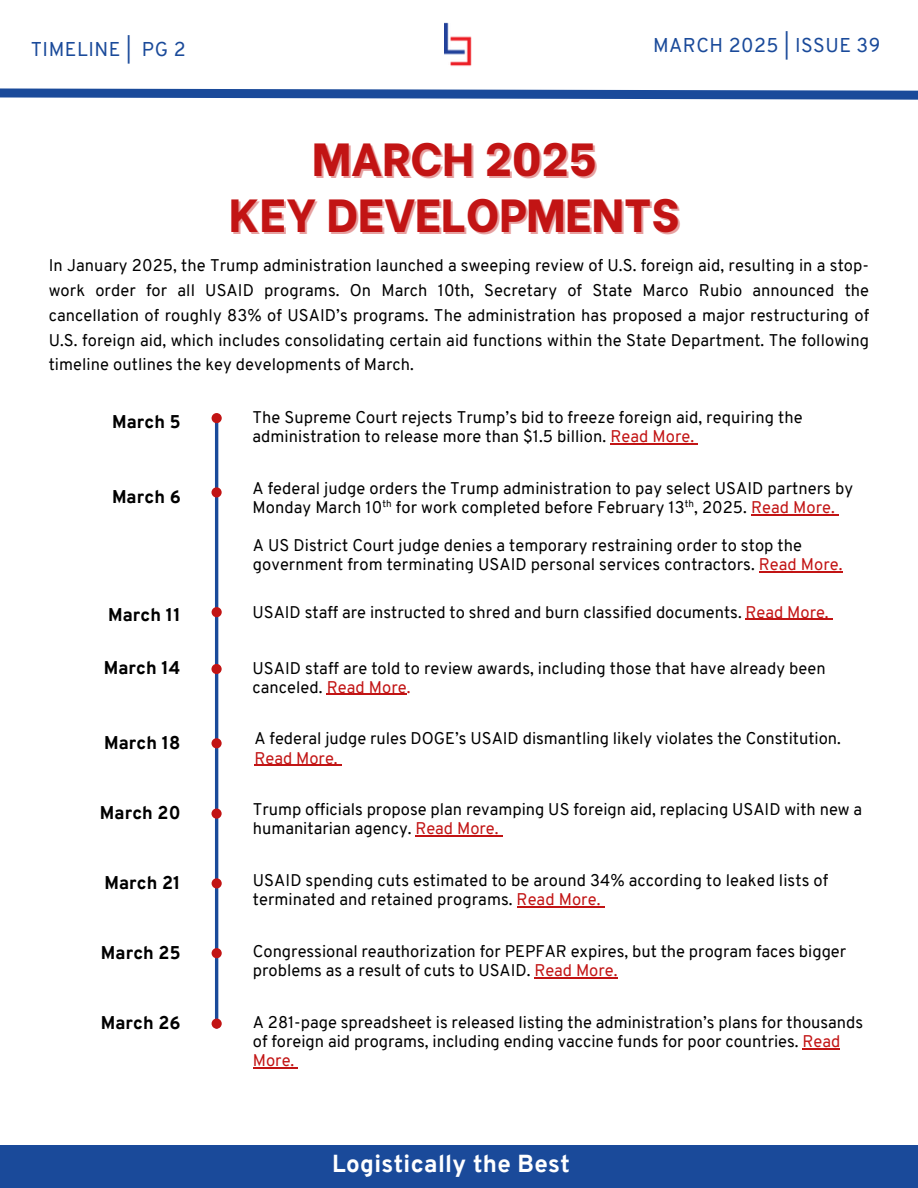
<style>
.page{position:relative;width:918px;height:1188px;background:#fff}
.page>*{position:absolute;margin:0;border:0;box-sizing:border-box;transform-origin:0 0}
.t1{font:800 46.2px "Be Vietnam";color:#c21414}
.t2{font:800 24px "Overpass";letter-spacing:.015em;color:#fff}
.t3{font:19.5px "Overpass";letter-spacing:.025em;color:#1a4a9a}
.t4{font:800 18px "Overpass";letter-spacing:.005em;color:#000}
.t5{font:16.5px/19.2px "Overpass";letter-spacing:.005em;color:#000}
.t6{font:9.9px "Overpass";color:#000}
.s1{color:#c21414}
</style>
<div class="page">
<img style="left:445px;top:22px;width:27px;height:44px">
<svg style="left:0;top:88px;width:918px;height:12px"></svg>
<div style="left:0;top:1145px;width:918px;height:43px;background:#1a4a9a"></div>
<hr style="left:610px;top:443px;width:84px;height:1px;background:#c21414">
<hr style="left:215px;top:420px;width:3px;height:607px;background:#1a4a9a">
<div style="left:212px;top:413px;width:10px;height:10px;background:#c21414;border-radius:50%"></div>
<div style="left:212px;top:607px;width:10px;height:10px;background:#c21414;border-radius:50%"></div>
<div style="left:211px;top:664px;width:11px;height:10px;background:#c21414;border-radius:50%"></div>
<div style="left:211px;top:738px;width:11px;height:10px;background:#c21414;border-radius:50%"></div>
<div style="left:212px;top:878px;width:10px;height:10px;background:#c21414;border-radius:50%"></div>
<div style="left:212px;top:948px;width:10px;height:10px;background:#c21414;border-radius:50%"></div>
<hr style="left:255px;top:765px;width:83px;height:1px;background:#c21414">
<div style="left:212px;top:1019px;width:10px;height:10px;background:#c21414;border-radius:50%"></div>
<hr style="left:415px;top:836px;width:84px;height:1px;background:#c21414">
<hr style="left:746px;top:619px;width:83px;height:1px;background:#c21414">
<hr style="left:759px;top:571px;width:84px;height:2px;background:#c21414">
<hr style="left:751px;top:514px;width:84px;height:1px;background:#c21414">
<hr style="left:534px;top:977px;width:83px;height:1px;background:#c21414">
<hr style="left:803px;top:1048px;width:37px;height:1px;background:#c21414">
<hr style="left:253px;top:1067px;width:41px;height:1px;background:#c21414">
<hr style="left:327px;top:694px;width:80px;height:1px;background:#c21414">
<div style="left:211px;top:809px;width:11px;height:10px;background:#c21414;border-radius:50%"></div>
<hr style="left:517px;top:906px;width:84px;height:1px;background:#c21414">
<div style="left:211px;top:487px;width:11px;height:11px;background:#c21414;border-radius:50%"></div>
<h3 class="t3" style="left:31px;top:41px;width:156px">TIMELINE | PG 2</h3>
<p class="t3" style="left:653px;top:38px;width:229px">MARCH 2025 | ISSUE 39</p>
<h1 class="t1" style="left:312px;top:121px;width:286px">MARCH 2025</h1>
<p class="t1" style="left:229px;top:177px;width:452px">KEY DEVELOPMENTS</p>
<h1 class="t5" style="left:49px;top:255px;width:822px;line-height:24.8px;text-align:justify">In January 2025, the Trump administration launched a sweeping review of U.S. foreign aid, resulting in a stop&shy;work order for all USAID programs. On March 10th, Secretary of State Marco Rubio announced the cancellation of roughly 83% of USAID’s programs. The administration has proposed a major restructuring of U.S. foreign aid, which includes consolidating certain aid functions within the State Department. The following timeline outlines the key developments of March.</h1>
<p class="t5" style="left:252px;top:409px;width:552px">The Supreme Court rejects Trump’s bid to freeze foreign aid, requiring the administration to release more than $1.5 billion. <span class="s1">Read More.</span></p>
<h4 class="t4" style="left:112px;top:415px;width:70px">March 5</h4>
<h4 class="t4" style="left:112px;top:489px;width:70px">March 6</h4>
<p class="t5" style="left:252px;top:480px;width:602px">A federal judge orders the Trump administration to pay select USAID partners by<br>Monday March 10 for work completed before February 13 , 2025. <span class="s1">Read More.</span></p>
<p class="t6" style="left:382px;top:500px;width:11px">th</p>
<p class="t6" style="left:685px;top:500px;width:11px">th</p>
<p class="t5" style="left:253px;top:537px;width:591px">A US District Court judge denies a temporary restraining order to stop the government from terminating USAID personal services contractors. <span class="s1">Read More.</span></p>
<h4 class="t4" style="left:108px;top:608px;width:74px">March 11</h4>
<p class="t5" style="left:252px;top:604px;width:578px">USAID staff are instructed to shred and burn classified documents. <span class="s1">Read More.</span></p>
<h4 class="t4" style="left:104px;top:661px;width:78px">March 14</h4>
<p class="t5" style="left:252px;top:660px;width:575px">USAID staff are told to review awards, including those that have already been canceled. <span class="s1">Read More.</span></p>
<h4 class="t4" style="left:104px;top:735px;width:78px">March 18</h4>
<h4 class="t5" style="left:255px;top:731px;width:588px">A federal judge rules DOGE’s USAID dismantling likely violates the Constitution.<br><span class="s1">Read More.</span></h4>
<h4 class="t4" style="left:100px;top:805px;width:82px">March 20</h4>
<h4 class="t5" style="left:253px;top:802px;width:611px">Trump officials propose plan revamping US foreign aid, replacing USAID with new a humanitarian agency. <span class="s1">Read More.</span></h4>
<p class="t4" style="left:104px;top:875px;width:78px">March 21</p>
<p class="t5" style="left:253px;top:872px;width:577px">USAID spending cuts estimated to be around 34% according to leaked lists of terminated and retained programs. <span class="s1">Read More.</span></p>
<h4 class="t4" style="left:101px;top:945px;width:81px">March 25</h4>
<p class="t4" style="left:101px;top:1015px;width:81px">March 26</p>
<p class="t5" style="left:253px;top:943px;width:595px">Congressional reauthorization for PEPFAR expires, but the program faces bigger problems as a result of cuts to USAID. <span class="s1">Read More.</span></p>
<p class="t5" style="left:253px;top:1014px;width:612px">A 281-page spreadsheet is released listing the administration’s plans for thousands of foreign aid programs, including ending vaccine funds for poor countries. <span class="s1">Read<br>More.</span></p>
<h3 class="t2" style="left:332px;top:1154px;width:239px">Logistically the Best</h3>
</div>
